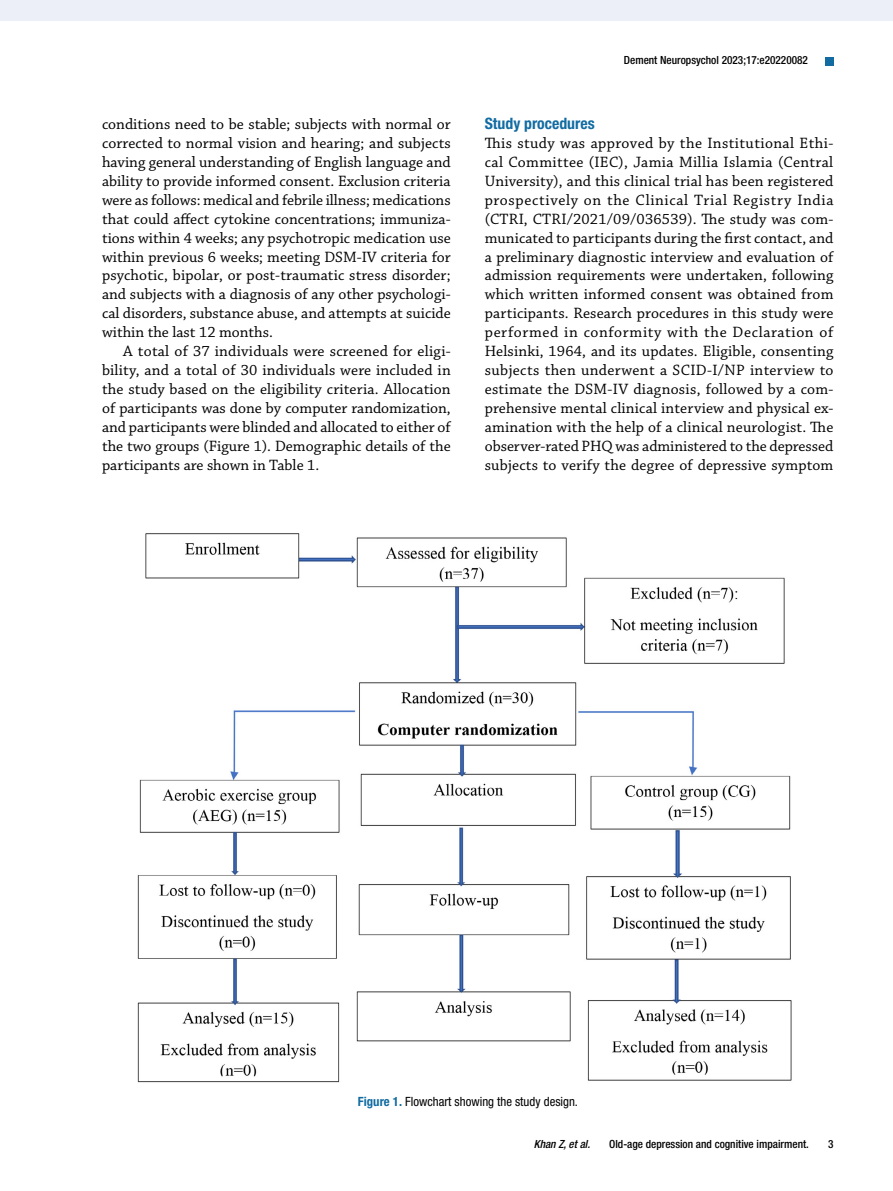
<style>
.page{position:relative;width:893px;height:1191px;background:#fff}
.page>*{position:absolute;margin:0;border:0;box-sizing:border-box;transform-origin:0 0}
.t1{font:15.75px/18.9px "Chaparral Pro";color:#000;text-align:justify}
.t2{font:700 condensed 15.75px "Helvetica Neue LT Std";color:#126ca2}
.t3{font:condensed 12.75px "Helvetica Neue LT Std";color:#000}
.t4{font:500 condensed 11.25px "Helvetica Neue LT Std";color:#000}
.t5{font:italic 500 condensed 11.25px "Helvetica Neue LT Std";color:#000}
.s1{font-weight:700;color:#126ca2}
</style>
<div class="page">
<div style="left:0;top:0;width:893px;height:21px;background:#eceff7"></div>
<div style="left:825px;top:57px;width:8px;height:8px;background:#126ca2"></div>
<img style="left:137px;top:533px;width:655px;height:550px">
<p class="t1" style="left:102px;top:115px;width:350px">conditions need to be stable; subjects with normal or corrected to normal vision and hearing; and subjects having general understanding of English language and ability to provide informed consent. Exclusion criteria were as follows: medical and febrile illness; medications that could affect cytokine concentrations; immuniza&shy;tions within 4 weeks; any psychotropic medication use within previous 6 weeks; meeting DSM-IV criteria for psychotic, bipolar, or post-traumatic stress disorder; and subjects with a diagnosis of any other psychologi&shy;cal disorders, substance abuse, and attempts at suicide within the last 12 months.</p>
<p class="t1" style="left:102px;top:342px;width:350px;text-indent:21px">A total of 37 individuals were screened for eligi&shy;bility, and a total of 30 individuals were included in the study based on the eligibility criteria. Allocation of participants was done by computer randomization, and participants were blinded and allocated to either of the two groups (Figure 1). Demographic details of the participants are shown in Table 1.</p>
<p class="t4" style="left:624px;top:54px;width:186px">Dement Neuropsychol 2023;17:e20220082</p>
<p class="t2" style="left:485px;top:114px;width:111px">Study procedures</p>
<p class="t1" style="left:485px;top:134px;width:350px">This study was approved by the Institutional Ethi&shy;cal Committee (IEC), Jamia Millia Islamia (Central University), and this clinical trial has been registered prospectively on the Clinical Trial Registry India (CTRI, CTRI/2021/09/036539). The study was com&shy;municated to participants during the first contact, and a preliminary diagnostic interview and evaluation of admission requirements were undertaken, following which written informed consent was obtained from participants. Research procedures in this study were performed in conformity with the Declaration of Helsinki, 1964, and its updates. Eligible, consenting subjects then underwent a SCID-I/NP interview to estimate the DSM-IV diagnosis, followed by a com&shy;prehensive mental clinical interview and physical ex&shy;amination with the help of a clinical neurologist. The observer-rated PHQ was administered to the depressed subjects to verify the degree of depressive symptom</p>
<p class="t3" style="left:358px;top:1094px;width:222px"><span class="s1">Figure 1.</span> Flowchart showing the study design.</p>
<p class="t5" style="left:534px;top:1137px;width:58px">Khan Z, et al.</p>
<p class="t4" style="left:609px;top:1137px;width:201px">Old-age depression and cognitive impairment.</p>
<p class="t4" style="left:828px;top:1137px;width:7px">3</p>
</div>
